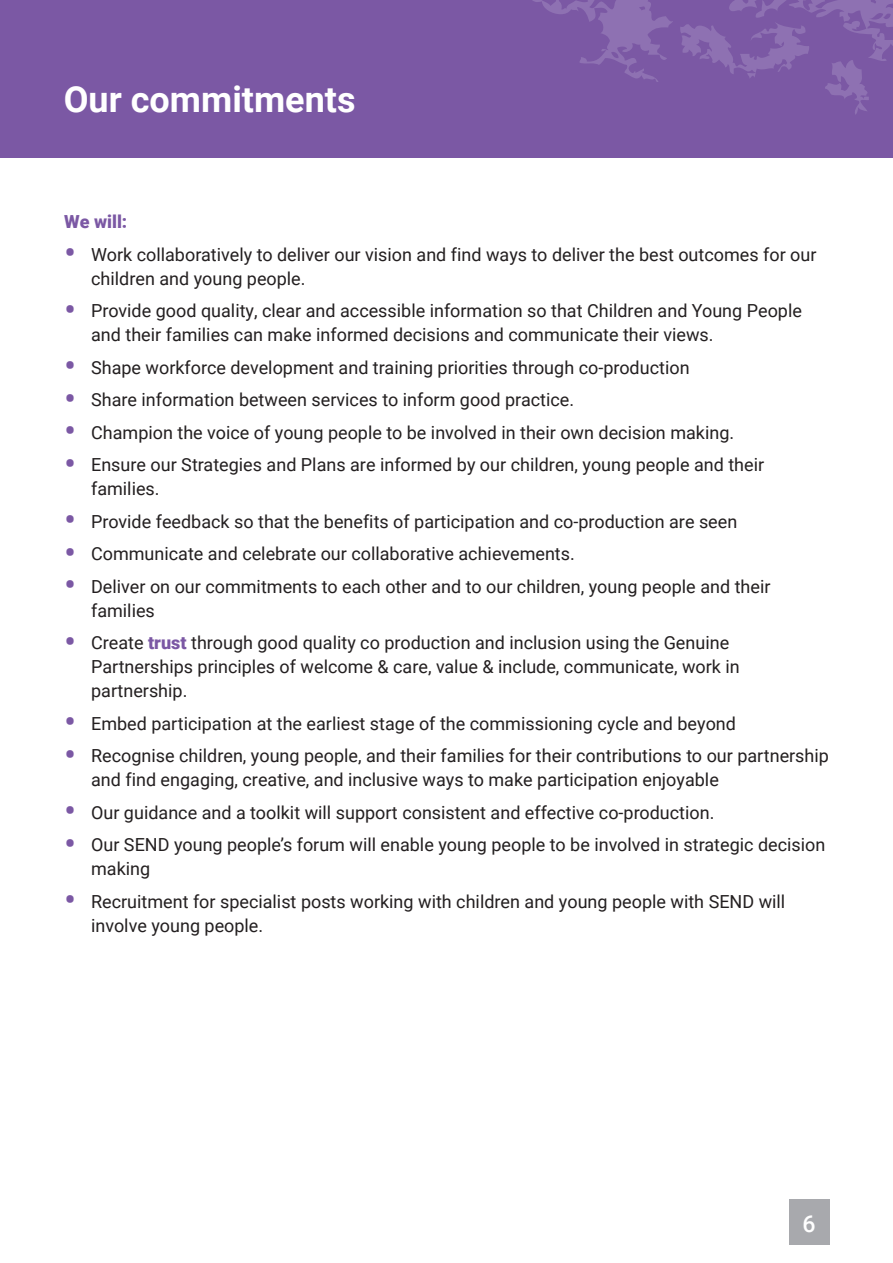
<style>
.page{position:relative;width:893px;height:1263px;background:#fff}
.page>*{position:absolute;margin:0;border:0;box-sizing:border-box;transform-origin:0 0}
.main_heading{font:700 36px "Roboto";color:#fff}
.base_style{font:500 23.1px "Roboto";color:#fff}
.Bullets{font:18px/24px "Roboto";color:#231f20}
._12pt_body_text{font:900 18px "Roboto";color:#7b58a4}
.s1{font-size:36px;color:#7b58a4}
.s2{font-weight:900;color:#7b58a4}
</style>
<div class="page">
<div style="left:0;top:0;width:893px;height:158px;background:#7b58a4"></div>
<svg style="left:825px;top:82px;width:44px;height:33px"></svg>
<svg style="left:532px;top:0;width:361px;height:82px"></svg>
<div style="left:789px;top:1199px;width:40px;height:45px;background:#a8a9ad"></div>
<p class="main_heading" style="left:64px;top:74px;width:293px">Our commitments</p>
<p class="_12pt_body_text" style="left:64px;top:209px;width:65px">We will:</p>
<p class="Bullets" style="left:91px;top:242px;width:727px;text-indent:-27px"><span class="s1">•</span> Work collaboratively to deliver our vision and find ways to deliver the best outcomes for our children and young people.</p>
<p class="Bullets" style="left:91px;top:298px;width:712px;text-indent:-27px"><span class="s1">•</span> Provide good quality, clear and accessible information so that Children and Young People and their families can make informed decisions and communicate their views.</p>
<p class="Bullets" style="left:64px;top:355px;width:627px"><span class="s1">•</span> Shape workforce development and training priorities through co-production</p>
<p class="Bullets" style="left:64px;top:387px;width:511px"><span class="s1">•</span> Share information between services to inform good practice.</p>
<p class="Bullets" style="left:64px;top:420px;width:672px"><span class="s1">•</span> Champion the voice of young people to be involved in their own decision making.</p>
<p class="Bullets" style="left:91px;top:452px;width:675px;text-indent:-27px"><span class="s1">•</span> Ensure our Strategies and Plans are informed by our children, young people and their families.</p>
<p class="Bullets" style="left:64px;top:509px;width:675px"><span class="s1">•</span> Provide feedback so that the benefits of participation and co-production are seen</p>
<p class="Bullets" style="left:64px;top:541px;width:512px"><span class="s1">•</span> Communicate and celebrate our collaborative achievements.</p>
<p class="Bullets" style="left:91px;top:574px;width:681px;text-indent:-27px"><span class="s1">•</span> Deliver on our commitments to each other and to our children, young people and their families</p>
<p class="Bullets" style="left:91px;top:630px;width:650px;text-indent:-27px"><span class="s1">•</span> Create <span class="s2">trust</span> through good quality co production and inclusion using the Genuine<br>Partnerships principles of welcome &amp; care, value &amp; include, communicate, work in partnership.</p>
<p class="Bullets" style="left:64px;top:711px;width:673px"><span class="s1">•</span> Embed participation at the earliest stage of the commissioning cycle and beyond</p>
<p class="Bullets" style="left:91px;top:743px;width:739px;text-indent:-27px"><span class="s1">•</span> Recognise children, young people, and their families for their contributions to our partnership and find engaging, creative, and inclusive ways to make participation enjoyable</p>
<p class="Bullets" style="left:64px;top:800px;width:652px"><span class="s1">•</span> Our guidance and a toolkit will support consistent and effective co-production.</p>
<p class="Bullets" style="left:91px;top:832px;width:736px;text-indent:-27px"><span class="s1">•</span> Our SEND young people’s forum will enable young people to be involved in strategic decision making</p>
<p class="Bullets" style="left:91px;top:889px;width:696px;text-indent:-27px"><span class="s1">•</span> Recruitment for specialist posts working with children and young people with SEND will involve young people.</p>
<p class="base_style" style="left:802px;top:1207px;width:15px">6</p>
</div>
